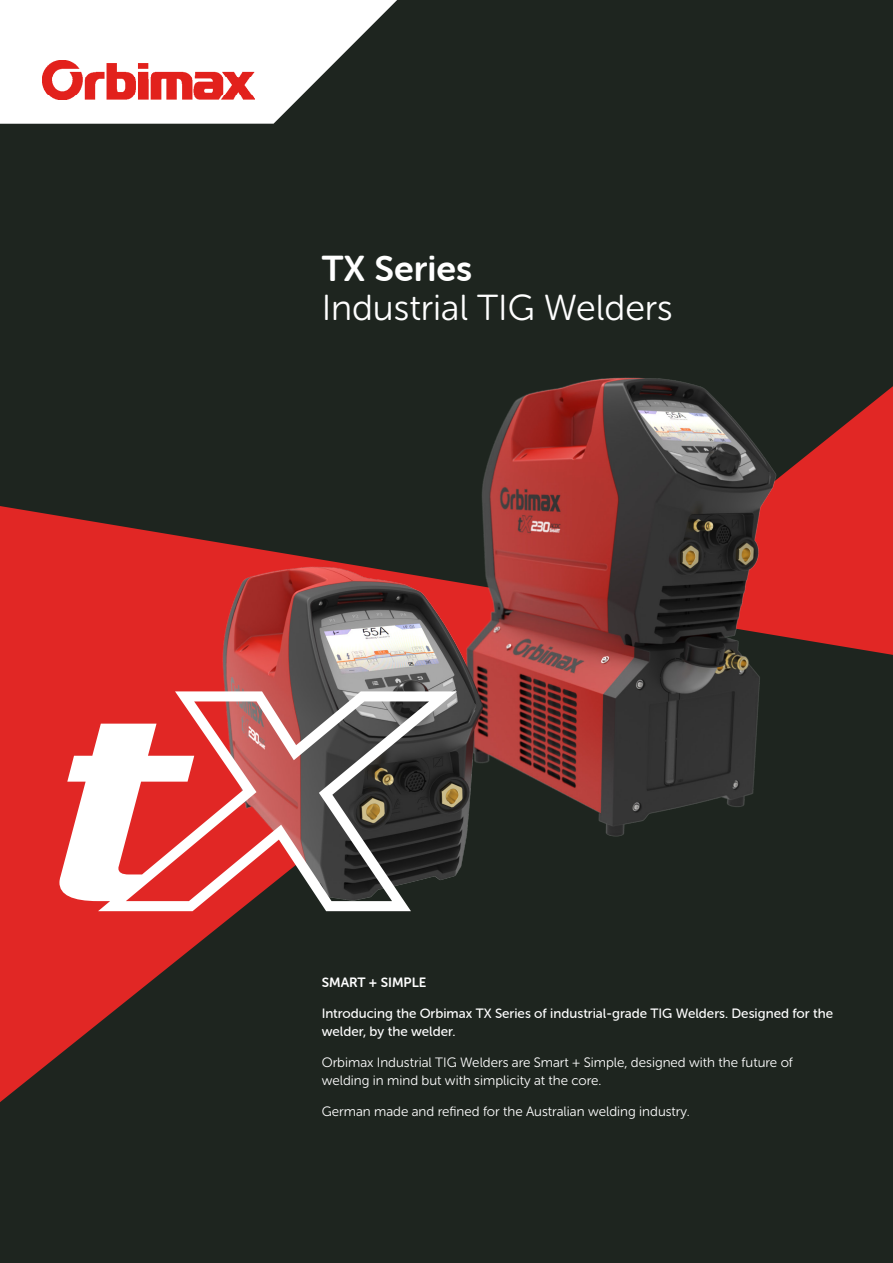
<style>
.page{position:relative;width:893px;height:1263px;background:#1e251f}
.page>*{position:absolute;margin:0;border:0;box-sizing:border-box;transform-origin:0 0}
.t1{font:36px "Museo Sans Rounded 300";color:#fff}
.t2{font:36px "Museo Sans Rounded 700";color:#fff}
.Pre_Copy{font:13.5px/18px "Museo Sans Rounded 300";color:#fff}
.Pre_Copy-2{font:13.5px/18px "Museo Sans Rounded 500";color:#fff}
.Pre_Copy-3{font:13.5px "Museo Sans Rounded 700";color:#fff}
</style>
<div class="page">
<svg style="left:0;top:0;width:397px;height:124px;fill:#fff"></svg>
<img style="left:43px;top:60px;width:212px;height:40px">
<svg style="left:0;top:506px;width:234px;height:596px;fill:#e12725"></svg>
<img style="left:95px;top:377px;width:798px;height:538px">
<svg style="left:59px;top:691px;width:398px;height:220px;background:#ad6e6d"></svg>
<p class="t2" style="left:322px;top:248px;width:152px">TX Series</p>
<p class="t1" style="left:322px;top:288px;width:352px">Industrial TIG Welders</p>
<p class="Pre_Copy-3" style="left:322px;top:975px;width:106px">SMART + SIMPLE</p>
<p class="Pre_Copy-2" style="left:322px;top:1004px;width:513px">Introducing the Orbimax TX Series of industrial-grade TIG Welders. Designed for the welder, by the welder.</p>
<p class="Pre_Copy" style="left:322px;top:1053px;width:473px">Orbimax Industrial TIG Welders are Smart + Simple, designed with the future of welding in mind but with simplicity at the core.</p>
<p class="Pre_Copy" style="left:322px;top:1102px;width:369px">German made and refined for the Australian welding industry.</p>
</div>
